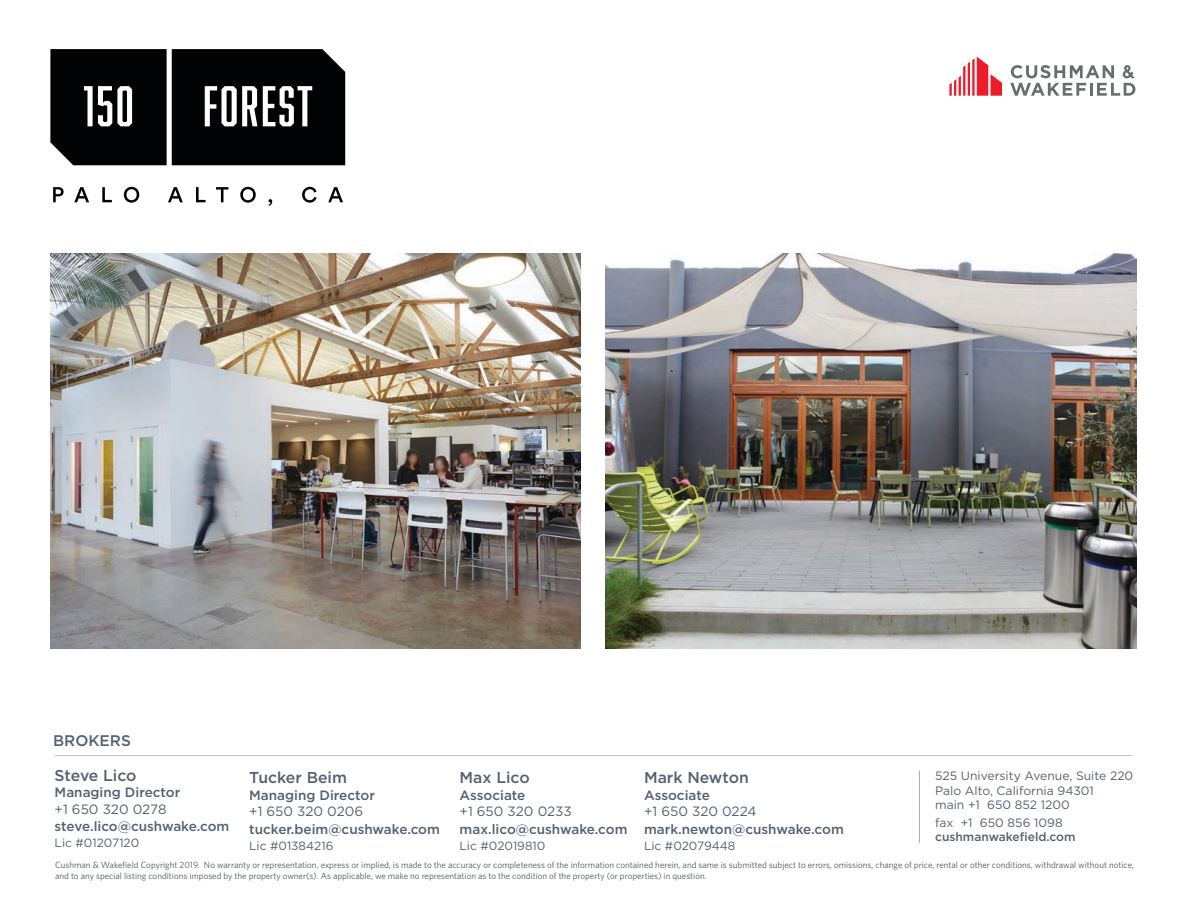
<style>
.page{position:relative;width:1188px;height:918px;background:#fff}
.page>*{position:absolute;margin:0;border:0;box-sizing:border-box;transform-origin:0 0}
.t1{font:500 15.75px "Gotham";color:#536270}
.t2{font:500 15.45px "Gotham";color:#536270}
.t3{font:500 13.5px/17.1px "Gotham";color:#536270}
.t4{font:12.15px/14.5px "Gotham";color:#536271}
.t5{font:12px "Gotham";color:#536270}
.t6{font:500 12px "Gotham";color:#536271}
.disclaimer{font:9px/10.8px "Whitney";color:#54585b}
.s1{font-weight:400}
</style>
<div class="page">
<svg style="left:949px;top:57px;width:53px;height:39px"></svg>
<svg style="left:1010px;top:65px;width:125px;height:31px"></svg>
<hr style="left:55px;top:755px;width:1077px;height:1px;background:#536270">
<svg style="left:50px;top:49px;width:295px;height:116px;background:#202122"></svg>
<svg style="left:53px;top:187px;width:290px;height:19px"></svg>
<img style="left:50px;top:254px;width:531px;height:395px">
<img style="left:606px;top:254px;width:530px;height:395px">
<hr style="left:919px;top:771px;width:1px;height:72px;background:#a8a9aa">
<p class="t2" style="left:53px;top:731px;width:79px">BROKERS</p>
<p class="t1" style="left:55px;top:765px;width:83px">Steve Lico</p>
<p class="t3" style="left:55px;top:784px;width:176px">Managing Director<br><span class="s1">+1 650 320 0278 </span>steve.lico@cushwake.com</p>
<p class="t5" style="left:55px;top:835px;width:86px">Lic #01207120</p>
<p class="t4" style="left:935px;top:768px;width:200px">525 University Avenue, Suite 220<br>Palo Alto, California 94301<br>main +1 650 852 1200</p>
<p class="t4" style="left:935px;top:815px;width:129px">fax +1 650 856 1098</p>
<p class="t6" style="left:935px;top:829px;width:142px">cushmanwakefield.com</p>
<p class="t1" style="left:249px;top:767px;width:99px">Tucker Beim</p>
<p class="t3" style="left:249px;top:786px;width:192px">Managing Director<br><span class="s1">+1 650 320 0206 </span>tucker.beim@cushwake.com</p>
<p class="t5" style="left:249px;top:838px;width:86px">Lic #01384216</p>
<p class="t1" style="left:644px;top:767px;width:106px">Mark Newton</p>
<p class="t3" style="left:644px;top:786px;width:201px">Associate<br><span class="s1">+1 650 320 0224 </span>mark.newton@cushwake.com</p>
<p class="t5" style="left:644px;top:838px;width:93px">Lic #02079448</p>
<p class="t1" style="left:460px;top:767px;width:72px">Max Lico</p>
<p class="t3" style="left:460px;top:786px;width:169px">Associate<br><span class="s1">+1 650 320 0233 </span>max.lico@cushwake.com</p>
<p class="t5" style="left:460px;top:838px;width:87px">Lic #02019810</p>
<p class="disclaimer" style="left:55px;top:859px;width:1081px">Cushman &amp; Wakefield Copyright 2019. No warranty or representation, express or implied, is made to the accuracy or completeness of the information contained herein, and same is submitted subject to errors, omissions, change of price, rental or other conditions, withdrawal without notice, and to any special listing conditions imposed by the property owner(s). As applicable, we make no representation as to the condition of the property (or properties) in question.</p>
</div>
